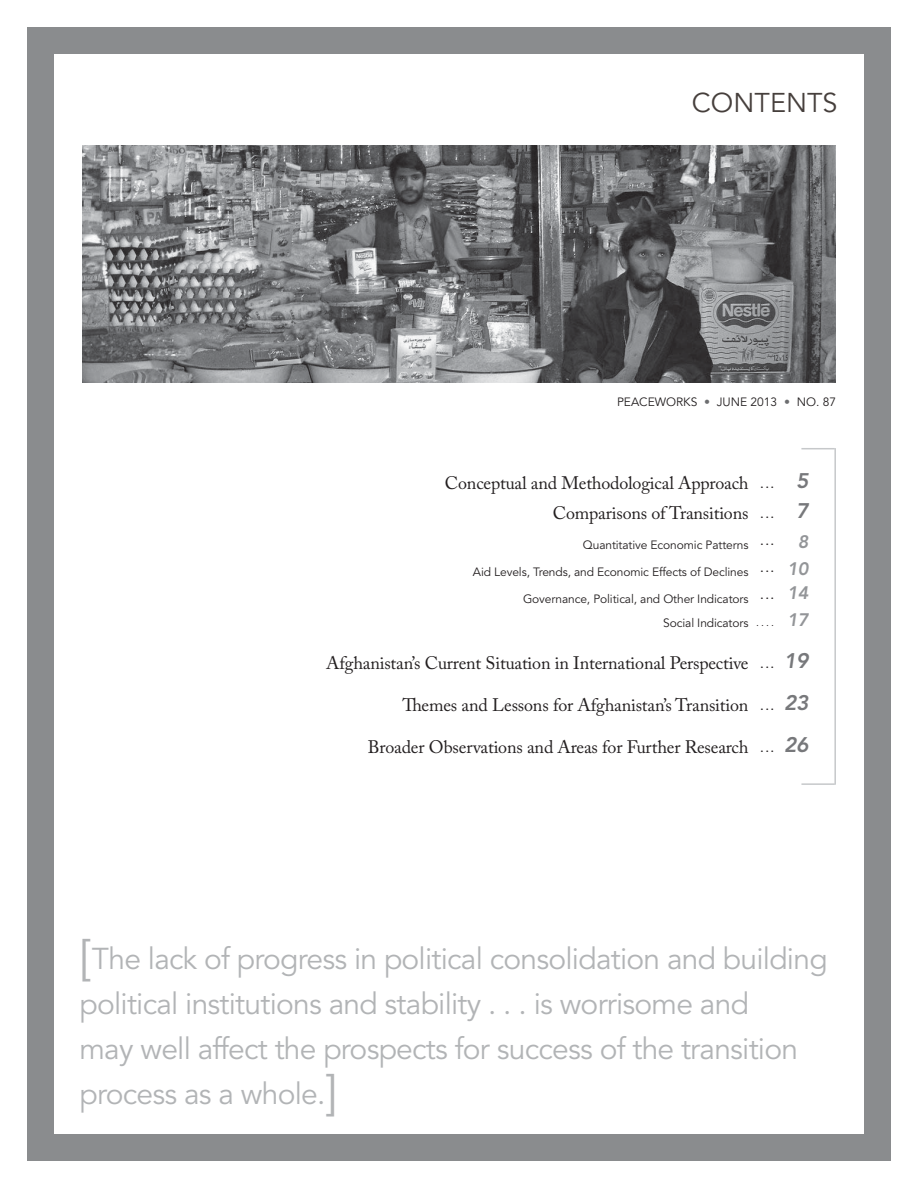
<style>
.page{position:relative;width:918px;height:1188px;background:#fff}
.page>*{position:absolute;margin:0;border:0;box-sizing:border-box;transform-origin:0 0}
.t1{font:30px/45px "Avenir LT Std";letter-spacing:-.025em;color:#b2b4b6}
.t2{font:27px "Avenir LT Std";color:#463f3c}
.t3{font:18px/30px "Adobe Caslon Pro";letter-spacing:-.01em;color:#231f20;text-align:right}
.t4{font:italic 800 18px "Avenir LT Std";color:#939598}
.t5{font:12px/24px "Avenir LT Std";letter-spacing:-.01em;color:#231f20;text-align:right}
.s1{color:#6d6e70}
.s2{font-family:"Avenir LT Std";font-weight:800;font-size:10.5px}
.s3{font-family:"Avenir LT Std";font-weight:800;font-style:italic;font-size:21px;color:#77787b}
.s4{font-weight:800;font-style:italic;font-size:18px;color:#939598}
.s5{font-size:10.5px}
.s6{font-size:48px}
</style>
<div class="page">
<div style="left:27px;top:27px;width:864px;height:1134px;background:#8a8c8e"></div>
<div style="left:55px;top:55px;width:809px;height:1079px;background:#fff"></div>
<img style="left:82px;top:146px;width:754px;height:237px">
<hr style="left:834px;top:448px;width:2px;height:337px;background:#c6c8ca">
<hr style="left:801px;top:448px;width:34px;height:1px;background:#c6c8ca">
<hr style="left:801px;top:783px;width:34px;height:2px;background:#c6c8ca">
<h2 class="t2" style="left:692px;top:89px;width:147px">CONTENTS</h2>
<p class="t5" style="left:617px;top:391px;width:221px">PEACEWORKS <span class="s1">•</span> JUNE 2013 <span class="s1">•</span> NO. 87</p>
<p class="t3" style="left:445px;top:470px;width:365px">Conceptual and Methodological Approach <span class="s2">. . .</span> <span class="s3">5<br></span>Comparisons of Transitions <span class="s2">. . .</span> <span class="s3">7</span></p>
<p class="t5" style="left:583px;top:533px;width:193px">Quantitative Economic Patterns <sup>.</sup> <sup>.</sup> <sup>.</sup></p>
<p class="t4" style="left:798px;top:533px;width:12px">8</p>
<p class="t5" style="left:473px;top:560px;width:337px">Aid Levels, Trends, and Economic Effects of Declines <sup>.</sup> <sup>.</sup> <sup>.</sup> <span class="s4">10</span></p>
<p class="t5" style="left:523px;top:587px;width:287px">Governance, Political, and Other Indicators <sup>.</sup> <sup>.</sup> <sup>.</sup> <sup>14<br></sup>Social Indicators <span class="s5">. . . .</span> <span class="s4">17</span></p>
<p class="t3" style="left:326px;top:650px;width:484px">Afghanistan’s Current Situation in International Perspective <span class="s2">. . .</span> <span class="s3">19</span></p>
<p class="t3" style="left:402px;top:692px;width:408px">Themes and Lessons for Afghanistan’s Transition <span class="s2">. . .</span> <span class="s3">23</span></p>
<p class="t3" style="left:368px;top:734px;width:442px">Broader Observations and Areas for Further Research <span class="s2">. . .</span> <span class="s3">26</span></p>
<h1 class="t1" style="left:79px;top:938px;width:750px"><span class="s6">[</span>The lack of progress in political consolidation and building political institutions and stability . . . is worrisome and<br>may well affect the prospects for success of the transition process as a whole.<span class="s6">]</span></h1>
</div>
